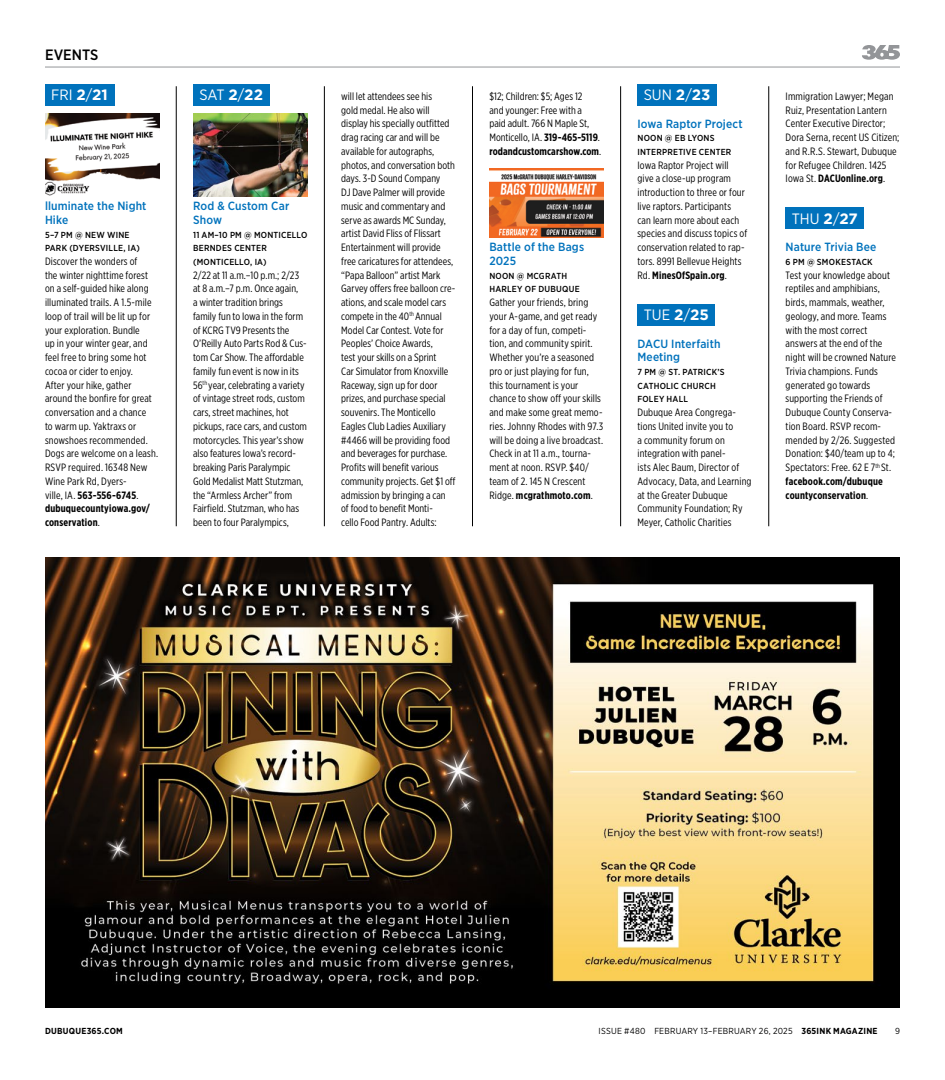
<style>
.page{position:relative;width:945px;height:1080px;background:#fff}
.page>*{position:absolute;margin:0;border:0;box-sizing:border-box;transform-origin:0 0}
.t1{font:15px "Gotham Narrow";color:#fff}
.t2{font:500 15px "Gotham Narrow";color:#000}
.t3{font:500 11.88px/13.8px "Gotham Narrow";letter-spacing:.01em;color:#0072bc}
.t4{font:10.62px/13.8px "Gotham X Narrow";letter-spacing:.005em;color:#000}
.t5{font:500 8.75px/13.8px "Gotham Narrow";letter-spacing:.025em;color:#000}
.t6{font:8.75px "Gotham Narrow";letter-spacing:.02em;color:#000}
.t7{font:700 8.75px "Gotham Narrow";letter-spacing:.025em;color:#000}
.s1{font-family:"Gotham";font-weight:700}
.s2{font-weight:700}
</style>
<div class="page">
<hr style="left:45px;top:67px;width:855px;height:1px;background:#939598">
<svg style="left:862px;top:45px;width:38px;height:15px"></svg>
<div style="left:45px;top:84px;width:69px;height:22px;background:#0072bc"></div>
<img style="left:45px;top:114px;width:114px;height:82px">
<div style="left:193px;top:84px;width:76px;height:22px;background:#0072bc"></div>
<img style="left:193px;top:114px;width:114px;height:82px">
<img style="left:489px;top:169px;width:115px;height:68px">
<div style="left:638px;top:84px;width:79px;height:22px;background:#0072bc"></div>
<div style="left:638px;top:304px;width:77px;height:22px;background:#0072bc"></div>
<div style="left:786px;top:208px;width:78px;height:21px;background:#0072bc"></div>
<hr style="left:176px;top:86px;width:1px;height:440px;background:#000">
<hr style="left:620px;top:86px;width:1px;height:440px;background:#000">
<hr style="left:324px;top:86px;width:1px;height:440px;background:#000">
<hr style="left:769px;top:86px;width:1px;height:440px;background:#000">
<hr style="left:472px;top:86px;width:1px;height:440px;background:#000">
<img style="left:45px;top:558px;width:855px;height:449px">
<h1 class="t2" style="left:45px;top:45px;width:19px">Events</h1>
<h1 class="t1" style="left:51px;top:85px;width:58px">FRI <span class="s1">2</span>/<span class="s1">21</span></h1>
<p class="t3" style="left:45px;top:199px;width:103px">lluminate the Night<br>Hike</p>
<p class="t5" style="left:45px;top:227px;width:96px">5–7 PM @ NEW WINE<br>PARK (DYERSVILLE, IA)</p>
<p class="t4" style="left:45px;top:254px;width:115px">Discover the wonders of<br>the winter nighttime forest on a self-guided hike along illuminated trails. A 1.5-mile loop of trail will be lit up for your exploration. Bundle<br>up in your winter gear, and feel free to bring some hot cocoa or cider to enjoy.<br>After your hike, gather around the bonfire for great conversation and a chance<br>to warm up. Yaktraxs or snowshoes recommended.<br>Dogs are welcome on a leash.<br>RSVP required. 16348 New<br>Wine Park Rd, Dyers-<br>ville, IA. <span class="s2">563-556-6745</span>. <span class="s2">dubuquecountyiowa.gov/ conservation</span>.</p>
<h1 class="t1" style="left:199px;top:85px;width:65px">SAT <span class="s1">2</span>/<span class="s1">22</span></h1>
<p class="t3" style="left:193px;top:199px;width:98px">Rod &amp; Custom Car<br>Show</p>
<p class="t5" style="left:193px;top:227px;width:116px">11 AM–10 PM @ MONTICELLO<br>BERNDES CENTER (MONTICELLO, IA)</p>
<p class="t4" style="left:193px;top:268px;width:115px">2/22 at 11 a.m.–10 p.m.; 2/23 at 8 a.m.–7 p.m. Once again,<br>a winter tradition brings family fun to Iowa in the form of KCRG TV9 Presents the<br>O’Reilly Auto Parts Rod &amp; Cus&shy;tom Car Show. The affordable family fun event is now in its<br>56<sup>th</sup> year, celebrating a variety of vintage street rods, custom cars, street machines, hot pickups, race cars, and custom motorcycles. This year’s show also features Iowa’s record&shy;breaking Paris Paralympic<br>Gold Medalist Matt Stutzman, the “Armless Archer” from<br>Fairfield. Stutzman, who has been to four Paralympics,</p>
<p class="t4" style="left:341px;top:89px;width:116px">will let attendees see his<br>gold medal. He also will display his specially outfitted drag racing car and will be available for autographs, photos, and conversation both days. 3-D Sound Company<br>DJ Dave Palmer will provide music and commentary and serve as awards MC Sunday, artist David Fliss of Flissart<br>Entertainment will provide free caricatures for attendees, “Papa Balloon” artist Mark<br>Garvey offers free balloon cre&shy;ations, and scale model cars compete in the 40<sup>th</sup> Annual<br>Model Car Contest. Vote for<br>Peoples’ Choice Awards,<br>test your skills on a Sprint<br>Car Simulator from Knoxville<br>Raceway, sign up for door prizes, and purchase special souvenirs. The Monticello<br>Eagles Club Ladies Auxiliary #4466 will be providing food and beverages for purchase.<br>Profits will benefit various community projects. Get $1 off admission by bringing a can of food to benefit Monti-<br>cello Food Pantry. Adults:</p>
<p class="t4" style="left:489px;top:89px;width:114px">$12; Children: $5; Ages 12<br>and younger: Free with a<br>paid adult. 766 N Maple St,<br>Monticello, IA. <span class="s2">319-465-5119</span>. <span class="s2">rodandcustomcarshow.com</span>.</p>
<p class="t3" style="left:489px;top:240px;width:96px">Battle of the Bags<br>2025</p>
<p class="t5" style="left:489px;top:269px;width:92px">NOON @ MCGRATH<br>HARLEY OF DUBUQUE</p>
<p class="t4" style="left:489px;top:295px;width:115px">Gather your friends, bring your A-game, and get ready for a day of fun, competi&shy;tion, and community spirit.<br>Whether you’re a seasoned pro or just playing for fun, this tournament is your chance to show off your skills and make some great memo&shy;ries. Johnny Rhodes with 97.3 will be doing a live broadcast.<br>Check in at 11 a.m., tourna&shy;ment at noon. RSVP. $40/ team of 2. 145 N Crescent<br>Ridge. <span class="s2">mcgrathmoto.com</span>.</p>
<h1 class="t1" style="left:644px;top:85px;width:68px">SU N <span class="s1">2</span>/<span class="s1">23</span></h1>
<p class="t3" style="left:638px;top:116px;width:107px">Iowa Raptor Project</p>
<p class="t5" style="left:637px;top:131px;width:95px">NOON @ EB LYONS<br>INTERPRETIVE CENTER</p>
<p class="t4" style="left:638px;top:158px;width:111px">Iowa Raptor Project will give a close-up program introduction to three or four live raptors. Participants<br>can learn more about each species and discuss topics of conservation related to rap&shy;tors. 8991 Bellevue Heights<br>Rd. <span class="s2">MinesOfSpain.org</span>.</p>
<h1 class="t1" style="left:644px;top:305px;width:67px">TUE <span class="s1">2</span>/<span class="s1">25</span></h1>
<p class="t3" style="left:638px;top:336px;width:84px">DACU Interfaith<br>Meeting</p>
<p class="t5" style="left:638px;top:365px;width:89px">7 PM @ ST. PATRICK’S<br>CATHOLIC CHURCH<br>FOLEY HALL</p>
<p class="t4" style="left:638px;top:405px;width:116px">Dubuque Area Congrega&shy;tions United invite you to<br>a community forum on integration with panel-<br>ists Alec Baum, Director of<br>Advocacy, Data, and Learning at the Greater Dubuque<br>Community Foundation; Ry<br>Meyer, Catholic Charities</p>
<p class="t4" style="left:786px;top:89px;width:115px">Immigration Lawyer; Megan<br>Ruiz, Presentation Lantern<br>Center Executive Director;<br>Dora Serna, recent US Citizen; and R.R.S. Stewart, Dubuque for Refugee Children. 1425<br>Iowa St. <span class="s2">DACUonline.org</span>.</p>
<h1 class="t1" style="left:792px;top:209px;width:67px">THU <span class="s1">2</span>/<span class="s1">27</span></h1>
<p class="t3" style="left:786px;top:240px;width:92px">Nature Trivia Bee</p>
<p class="t5" style="left:786px;top:255px;width:89px">6 PM @ SMOKESTACK</p>
<p class="t4" style="left:786px;top:268px;width:112px">Test your knowledge about reptiles and amphibians, birds, mammals, weather, geology, and more. Teams with the most correct answers at the end of the night will be crowned Nature<br>Trivia champions. Funds generated go towards supporting the Friends of<br>Dubuque County Conserva&shy;tion Board. RSVP recom&shy;mended by 2/26. Suggested<br>Donation: $40/team up to 4;<br>Spectators: Free. 62 E 7<sup>th</sup> St. <span class="s2">facebook.com/dubuque countyconservation</span>.</p>
<p class="t7" style="left:45px;top:1025px;width:79px">DUBUQUE365.COM</p>
<p class="t6" style="left:599px;top:1025px;width:280px">ISSUE #480 FEBRUARY 13–FEBRUARY 26, 2025 <span class="s2">365INK MAGAZINE</span></p>
<p class="t6" style="left:895px;top:1025px;width:6px">9</p>
</div>
